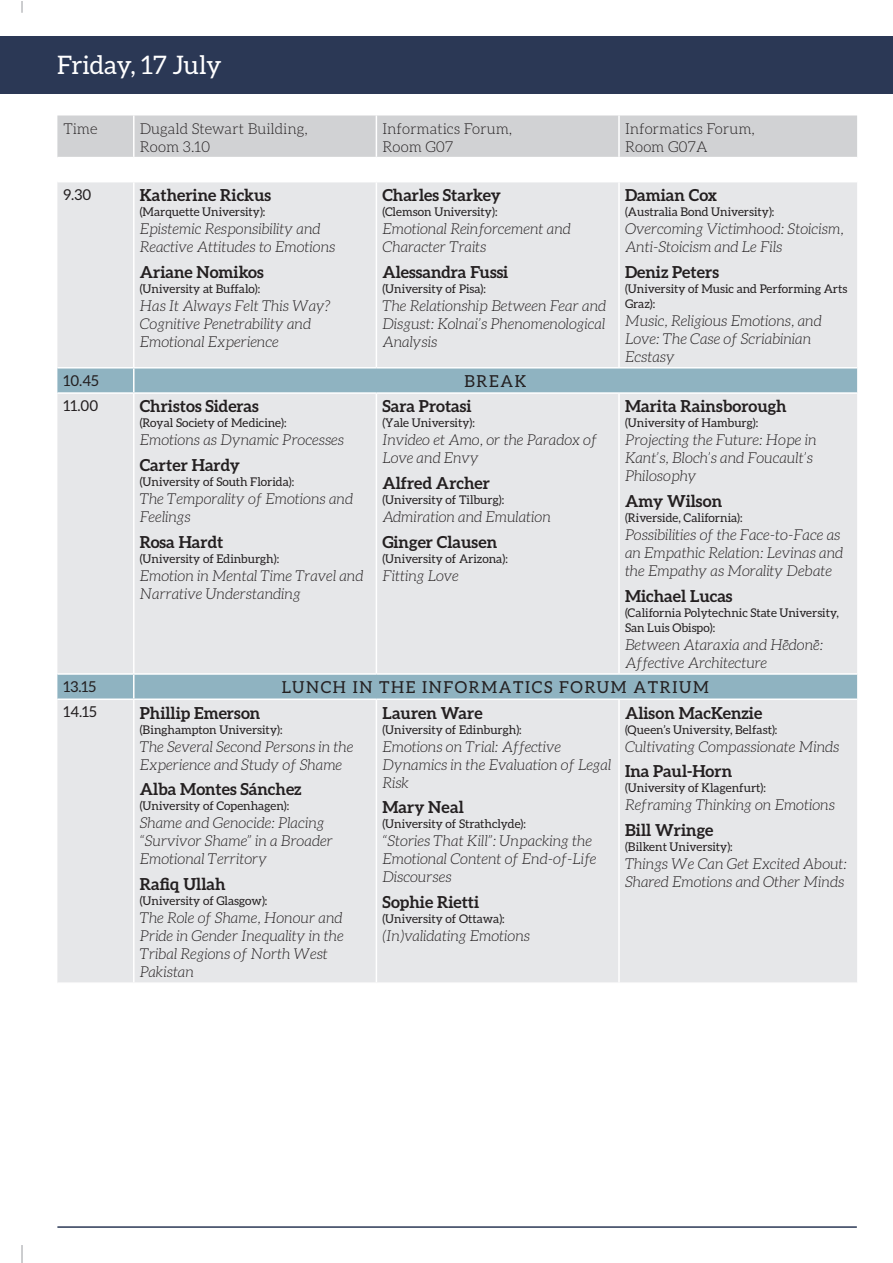
<style>
.page{position:relative;width:893px;height:1263px;background:#fff}
.page>*{position:absolute;margin:0;border:0;box-sizing:border-box;transform-origin:0 0}
.t1{font:25.5px "Aleo";color:#fff}
.t2{font:700 16.5px "Aleo";color:#231f20}
.t3{font:16.5px "Aleo";letter-spacing:.1em;color:#231f20}
.t4{font:italic 300 15px/18px "Aleo";color:#231f20}
.t5{font:300 15px/18px "Aleo";color:#231f20}
.t6{font:15px "Aleo";color:#231f20}
.t7{font:12px/15px "Aleo";color:#231f20}
</style>
<div class="page">
<div style="left:0;top:36px;width:892px;height:58px;background:#2b3855"></div>
<hr style="left:57px;top:1226px;width:800px;height:2px;background:#2b3855">
<svg style="left:21px;top:1px;width:2px;height:12px"></svg>
<svg style="left:21px;top:1245px;width:2px;height:18px"></svg>
<div style="left:57px;top:182px;width:800px;height:185px;background:#e6e7e9"></div>
<div style="left:57px;top:368px;width:800px;height:24px;background:#8fb3c1"></div>
<div style="left:57px;top:394px;width:800px;height:588px;background:#e6e7e9"></div>
<div style="left:57px;top:115px;width:800px;height:42px;background:#d1d2d4"></div>
<hr style="left:133px;top:182px;width:2px;height:185px;background:#fff">
<hr style="left:376px;top:182px;width:1px;height:185px;background:#fff">
<hr style="left:618px;top:182px;width:2px;height:185px;background:#fff">
<hr style="left:133px;top:368px;width:2px;height:24px;background:#fff">
<hr style="left:133px;top:394px;width:2px;height:279px;background:#fff">
<hr style="left:376px;top:394px;width:1px;height:279px;background:#fff">
<hr style="left:618px;top:394px;width:2px;height:279px;background:#fff">
<hr style="left:57px;top:673px;width:77px;height:2px;background:#fff">
<hr style="left:134px;top:673px;width:242px;height:2px;background:#fff">
<hr style="left:133px;top:675px;width:2px;height:23px;background:#fff">
<hr style="left:376px;top:673px;width:243px;height:2px;background:#fff">
<hr style="left:619px;top:673px;width:238px;height:2px;background:#fff">
<hr style="left:57px;top:698px;width:77px;height:2px;background:#fff">
<hr style="left:134px;top:698px;width:242px;height:2px;background:#fff">
<hr style="left:133px;top:700px;width:2px;height:282px;background:#fff">
<hr style="left:376px;top:698px;width:243px;height:2px;background:#fff">
<hr style="left:376px;top:700px;width:1px;height:282px;background:#fff">
<hr style="left:619px;top:698px;width:238px;height:2px;background:#fff">
<hr style="left:618px;top:700px;width:2px;height:282px;background:#fff">
<h1 class="t1" style="left:57px;top:50px;width:166px">Friday, 17 July</h1>
<p class="t5" style="left:63px;top:119px;width:36px">Time</p>
<p class="t5" style="left:140px;top:119px;width:170px">Dugald Stewart Building,<br>Room 3.10</p>
<p class="t5" style="left:382px;top:119px;width:132px">Informatics Forum,<br>Room G07</p>
<p class="t5" style="left:625px;top:119px;width:132px">Informatics Forum,<br>Room G07A</p>
<p class="t6" style="left:63px;top:186px;width:29px">9.30</p>
<p class="t2" style="left:140px;top:185px;width:133px">Katherine Rickus</p>
<p class="t7" style="left:140px;top:204px;width:127px">(Marquette University):</p>
<p class="t4" style="left:140px;top:220px;width:197px">Epistemic Responsibility and<br>Reactive Attitudes to Emotions</p>
<p class="t2" style="left:140px;top:262px;width:125px">Ariane Nomikos</p>
<p class="t7" style="left:140px;top:281px;width:122px">(University at Buffalo):</p>
<p class="t4" style="left:140px;top:296px;width:192px">Has It Always Felt This Way?<br>Cognitive Penetrability and<br>Emotional Experience</p>
<p class="t2" style="left:382px;top:185px;width:120px">Charles Starkey</p>
<p class="t7" style="left:382px;top:204px;width:117px">(Clemson University):</p>
<p class="t4" style="left:382px;top:220px;width:190px">Emotional Reinforcement and<br>Character Traits</p>
<p class="t2" style="left:382px;top:262px;width:128px">Alessandra Fussi</p>
<p class="t7" style="left:382px;top:281px;width:105px">(University of Pisa):</p>
<p class="t4" style="left:382px;top:296px;width:225px;text-align:justify">The Relationship Between Fear and Disgust: Kolnai’s Phenomenological Analysis</p>
<p class="t2" style="left:625px;top:185px;width:94px">Damian Cox</p>
<p class="t7" style="left:625px;top:204px;width:151px">(Australia Bond University):</p>
<p class="t4" style="left:625px;top:220px;width:220px">Overcoming Victimhood: Stoicism,<br>Anti-Stoicism and Le Fils</p>
<p class="t2" style="left:625px;top:262px;width:95px">Deniz Peters</p>
<p class="t7" style="left:625px;top:281px;width:224px">(University of Music and Performing Arts<br>Graz):</p>
<p class="t4" style="left:625px;top:311px;width:198px">Music, Religious Emotions, and<br>Love: The Case of Scriabinian<br>Ecstasy</p>
<p class="t6" style="left:63px;top:372px;width:37px">10.45</p>
<p class="t3" style="left:464px;top:372px;width:64px">BREAK</p>
<p class="t6" style="left:63px;top:397px;width:36px">11.00</p>
<p class="t2" style="left:140px;top:397px;width:121px">Christos Sideras</p>
<p class="t7" style="left:140px;top:415px;width:148px">(Royal Society of Medicine):</p>
<p class="t4" style="left:140px;top:431px;width:206px">Emotions as Dynamic Processes</p>
<p class="t2" style="left:140px;top:456px;width:102px">Carter Hardy</p>
<p class="t7" style="left:140px;top:474px;width:156px">(University of South Florida):</p>
<p class="t4" style="left:140px;top:490px;width:215px">The Temporality of Emotions and<br>Feelings</p>
<p class="t2" style="left:140px;top:532px;width:85px">Rosa Hardt</p>
<p class="t7" style="left:140px;top:551px;width:141px">(University of Edinburgh):</p>
<p class="t4" style="left:140px;top:567px;width:225px">Emotion in Mental Time Travel and<br>Narrative Understanding</p>
<p class="t2" style="left:382px;top:397px;width:91px">Sara Protasi</p>
<p class="t7" style="left:382px;top:415px;width:94px">(Yale University):</p>
<p class="t4" style="left:382px;top:431px;width:216px">Invideo et Amo, or the Paradox of<br>Love and Envy</p>
<p class="t2" style="left:382px;top:474px;width:109px">Alfred Archer</p>
<p class="t7" style="left:382px;top:492px;width:123px">(University of Tilburg):</p>
<p class="t4" style="left:382px;top:508px;width:170px">Admiration and Emulation</p>
<p class="t2" style="left:382px;top:532px;width:116px">Ginger Clausen</p>
<p class="t7" style="left:382px;top:551px;width:127px">(University of Arizona):</p>
<p class="t4" style="left:382px;top:567px;width:78px">Fitting Love</p>
<p class="t2" style="left:625px;top:397px;width:163px">Marita Rainsborough</p>
<p class="t7" style="left:625px;top:415px;width:135px">(University of Hamburg):</p>
<p class="t4" style="left:625px;top:431px;width:193px">Projecting the Future: Hope in<br>Kant’s, Bloch’s and Foucault’s<br>Philosophy</p>
<p class="t2" style="left:625px;top:492px;width:99px">Amy Wilson</p>
<p class="t7" style="left:625px;top:510px;width:119px">(Riverside, California):</p>
<p class="t4" style="left:625px;top:526px;width:220px">Possibilities of the Face-to-Face as an Empathic Relation: Levinas and the Empathy as Morality Debate</p>
<p class="t2" style="left:625px;top:586px;width:109px">Michael Lucas</p>
<p class="t7" style="left:625px;top:605px;width:215px">(California Polytechnic State University,<br>San Luis Obispo):</p>
<p class="t4" style="left:625px;top:636px;width:200px">Between Ataraxia and Hedone:<br>Affective Architecture</p>
<p class="t6" style="left:63px;top:678px;width:34px">13.15</p>
<p class="t3" style="left:282px;top:678px;width:429px">LUNCH IN THE INFORMATICS FORUM ATRIUM</p>
<p class="t6" style="left:63px;top:703px;width:35px">14.15</p>
<p class="t2" style="left:140px;top:703px;width:122px">Phillip Emerson</p>
<p class="t7" style="left:140px;top:722px;width:144px">(Binghampton University):</p>
<p class="t4" style="left:140px;top:737px;width:215px">The Several Second Persons in the<br>Experience and Study of Shame</p>
<p class="t2" style="left:140px;top:780px;width:163px">Alba Montes Sánchez</p>
<p class="t7" style="left:140px;top:798px;width:151px">(University of Copenhagen):</p>
<p class="t4" style="left:140px;top:814px;width:195px">Shame and Genocide: Placing “Survivor Shame” in a Broader<br>Emotional Territory</p>
<p class="t2" style="left:140px;top:875px;width:87px">Rafiq Ullah</p>
<p class="t7" style="left:140px;top:893px;width:129px">(University of Glasgow):</p>
<p class="t4" style="left:140px;top:909px;width:205px">The Role of Shame, Honour and<br>Pride in Gender Inequality in the<br>Tribal Regions of North West<br>Pakistan</p>
<p class="t2" style="left:625px;top:703px;width:139px">Alison MacKenzie</p>
<p class="t7" style="left:625px;top:722px;width:154px">(Queen’s University, Belfast):</p>
<p class="t4" style="left:625px;top:737px;width:216px">Cultivating Compassionate Minds</p>
<p class="t2" style="left:625px;top:762px;width:109px">Ina Paul-Horn</p>
<p class="t7" style="left:625px;top:780px;width:142px">(University of Klagenfurt):</p>
<p class="t4" style="left:625px;top:796px;width:211px">Reframing Thinking on Emotions</p>
<p class="t2" style="left:625px;top:821px;width:90px">Bill Wringe</p>
<p class="t7" style="left:625px;top:839px;width:109px">(Bilkent University):</p>
<p class="t4" style="left:625px;top:855px;width:224px">Things We Can Get Excited About:<br>Shared Emotions and Other Minds</p>
<p class="t2" style="left:382px;top:703px;width:102px">Lauren Ware</p>
<p class="t7" style="left:382px;top:722px;width:141px">(University of Edinburgh):</p>
<p class="t4" style="left:382px;top:737px;width:230px">Emotions on Trial: Affective<br>Dynamics in the Evaluation of Legal<br>Risk</p>
<p class="t2" style="left:382px;top:798px;width:83px">Mary Neal</p>
<p class="t7" style="left:382px;top:816px;width:145px">(University of Strathclyde):</p>
<p class="t4" style="left:382px;top:832px;width:216px">“Stories That Kill”: Unpacking the<br>Emotional Content of End-of-Life<br>Discourses</p>
<p class="t2" style="left:382px;top:893px;width:98px">Sophie Rietti</p>
<p class="t7" style="left:382px;top:911px;width:124px">(University of Ottawa):</p>
<p class="t4" style="left:382px;top:927px;width:149px">(In)validating Emotions</p>
</div>
